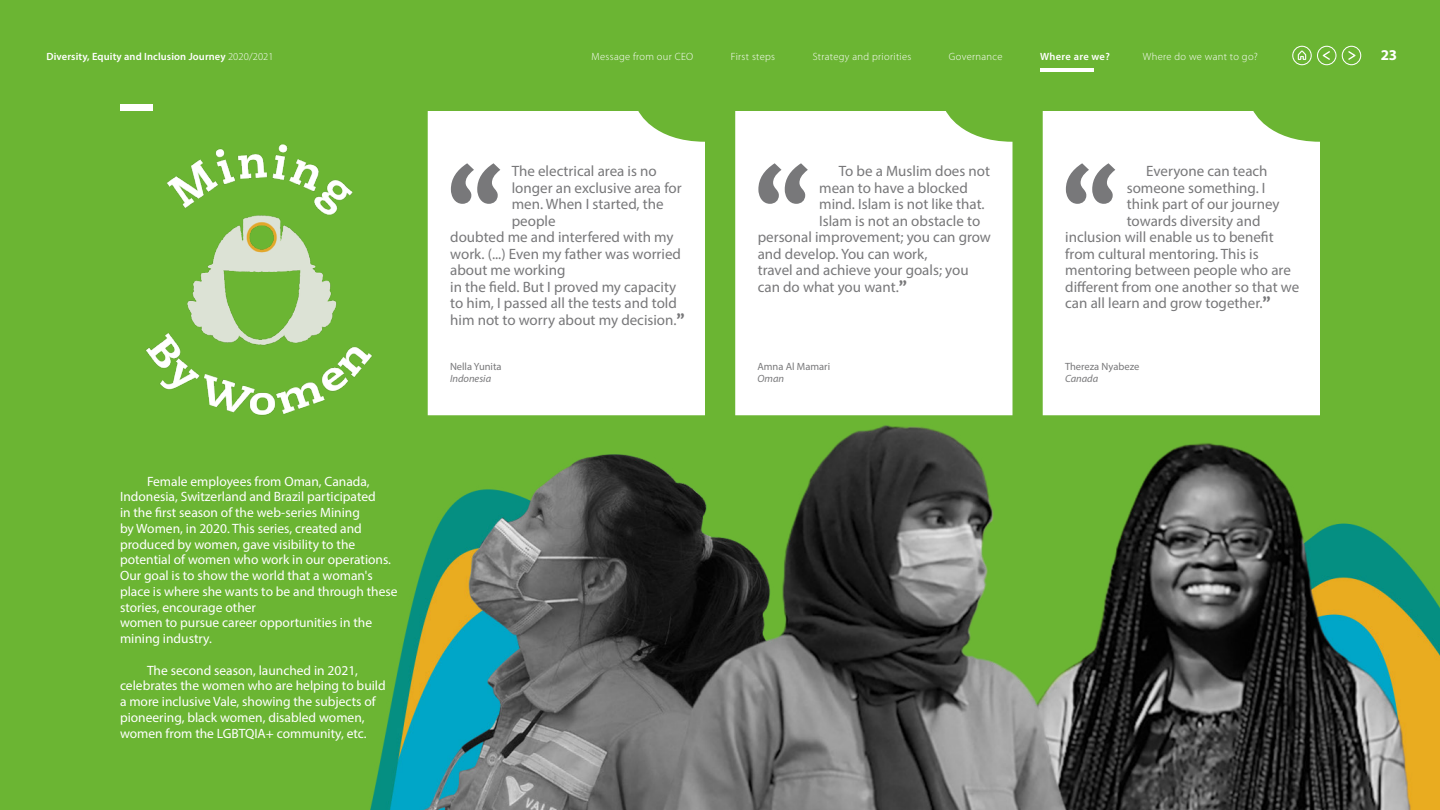
<style>
.page{position:relative;width:1440px;height:810px;background:#6bb533}
.page>*{position:absolute;margin:0;border:0;box-sizing:border-box;transform-origin:0 0}
.t1{font:800 105px "Caecilia LT Std";color:#78787a}
.t2{font:15px "Myriad Pro";color:#78787a}
.t3{font:700 15px "Myriad Pro";color:#fff}
.t4{font:13.5px/15.8px "Myriad Pro";color:#fff}
.t5{font:300 10.5px "Myriad Pro";letter-spacing:.03em;color:#fff}
.t6{font:600 10.5px "Myriad Pro";letter-spacing:.01em;color:#fff}
.t7{font:10.5px "Myriad Pro";color:#78787a}
.t8{font:italic 10.5px "Myriad Pro";color:#78787a}
.s1{font-weight:300}
.s2{font-family:"Caecilia LT Std";font-weight:800}
</style>
<div class="page">
<img style="left:370px;top:379px;width:1070px;height:431px">
<div style="left:120px;top:105px;width:33px;height:6px;background:#fff"></div>
<img style="left:146px;top:144px;width:228px;height:275px">
<div style="left:735px;top:111px;width:278px;height:304px;background:#fff"></div>
<div style="left:1043px;top:111px;width:277px;height:304px;background:#fff"></div>
<div style="left:428px;top:111px;width:277px;height:304px;background:#fff"></div>
<hr style="left:1040px;top:68px;width:54px;height:4px;background:#fff">
<svg style="left:1292px;top:46px;width:44px;height:19px"></svg>
<svg style="left:1342px;top:46px;width:19px;height:19px"></svg>
<p class="t6" style="left:46px;top:49px;width:229px">Diversity, Equity and Inclusion Journey <span class="s1">2020/2021</span></p>
<p class="t5" style="left:592px;top:50px;width:103px">Message from our CEO</p>
<p class="t5" style="left:731px;top:50px;width:46px">First steps</p>
<p class="t5" style="left:813px;top:50px;width:100px">Strategy and priorities</p>
<p class="t5" style="left:949px;top:50px;width:55px">Governance</p>
<p class="t6" style="left:1040px;top:49px;width:71px">Where are we?</p>
<p class="t5" style="left:1143px;top:50px;width:117px">Where do we want to go?</p>
<p class="t3" style="left:1381px;top:45px;width:18px">23</p>
<h1 class="t1" style="left:447px;top:144px;width:58px">“</h1>
<h1 class="t1" style="left:1062px;top:144px;width:58px">“</h1>
<h1 class="t1" style="left:755px;top:144px;width:58px">“</h1>
<p class="t2" style="left:512px;top:162px;width:147px">The electrical area is no</p>
<p class="t2" style="left:512px;top:178px;width:171px">longer an exclusive area for</p>
<p class="t2" style="left:512px;top:195px;width:154px">men. When I started, the</p>
<p class="t2" style="left:512px;top:211px;width:45px">people</p>
<p class="t2" style="left:450px;top:228px;width:225px">doubted me and interfered with my</p>
<p class="t2" style="left:450px;top:244px;width:232px">work. (...) Even my father was worried</p>
<p class="t2" style="left:450px;top:261px;width:117px">about me working</p>
<p class="t2" style="left:450px;top:277px;width:228px">in the field. But I proved my capacity</p>
<p class="t2" style="left:450px;top:294px;width:228px">to him, I passed all the tests and told</p>
<p class="t2" style="left:450px;top:310px;width:236px">him not to worry about my decision.<span class="s2">”</span></p>
<p class="t2" style="left:839px;top:162px;width:153px">To be a Muslim does not</p>
<p class="t2" style="left:819px;top:178px;width:150px">mean to have a blocked</p>
<p class="t2" style="left:819px;top:195px;width:167px">mind. Islam is not like that.</p>
<p class="t2" style="left:819px;top:211px;width:163px">Islam is not an obstacle to</p>
<p class="t2" style="left:758px;top:228px;width:235px">personal improvement; you can grow</p>
<p class="t2" style="left:758px;top:244px;width:171px">and develop. You can work,</p>
<p class="t2" style="left:758px;top:261px;width:212px">travel and achieve your goals; you</p>
<p class="t2" style="left:758px;top:277px;width:151px">can do what you want.<span class="s2">”</span></p>
<p class="t2" style="left:1146px;top:162px;width:123px">Everyone can teach</p>
<p class="t2" style="left:1127px;top:178px;width:140px">someone something. I</p>
<p class="t2" style="left:1127px;top:195px;width:154px">think part of our journey</p>
<p class="t2" style="left:1127px;top:211px;width:135px">towards diversity and</p>
<p class="t2" style="left:1065px;top:228px;width:210px">inclusion will enable us to benefit</p>
<p class="t2" style="left:1065px;top:244px;width:195px">from cultural mentoring. This is</p>
<p class="t2" style="left:1065px;top:261px;width:227px">mentoring between people who are</p>
<p class="t2" style="left:1065px;top:277px;width:235px">different from one another so that we</p>
<p class="t2" style="left:1065px;top:294px;width:207px">can all learn and grow together.<span class="s2">”</span></p>
<p class="t4" style="left:120px;top:473px;width:279px;text-indent:27px">Female employees from Oman, Canada, Indonesia, Switzerland and Brazil participated<br>in the first season of the web-series Mining<br>by Women, in 2020. This series, created and produced by women, gave visibility to the potential of women who work in our operations.<br>Our goal is to show the world that a woman's place is where she wants to be and through these stories, encourage other<br>women to pursue career opportunities in the mining industry.</p>
<p class="t4" style="left:120px;top:662px;width:267px;text-indent:27px">The second season, launched in 2021, celebrates the women who are helping to build a more inclusive Vale, showing the subjects of pioneering, black women, disabled women, women from the LGBTQIA+ community, etc.</p>
<p class="t7" style="left:450px;top:360px;width:53px">Nella Yunita</p>
<p class="t8" style="left:450px;top:372px;width:43px">Indonesia</p>
<p class="t7" style="left:758px;top:360px;width:74px">Amna Al Mamari</p>
<p class="t8" style="left:758px;top:372px;width:28px">Oman</p>
<p class="t7" style="left:1065px;top:360px;width:76px">Thereza Nyabeze</p>
<p class="t8" style="left:1065px;top:372px;width:35px">Canada</p>
</div>
